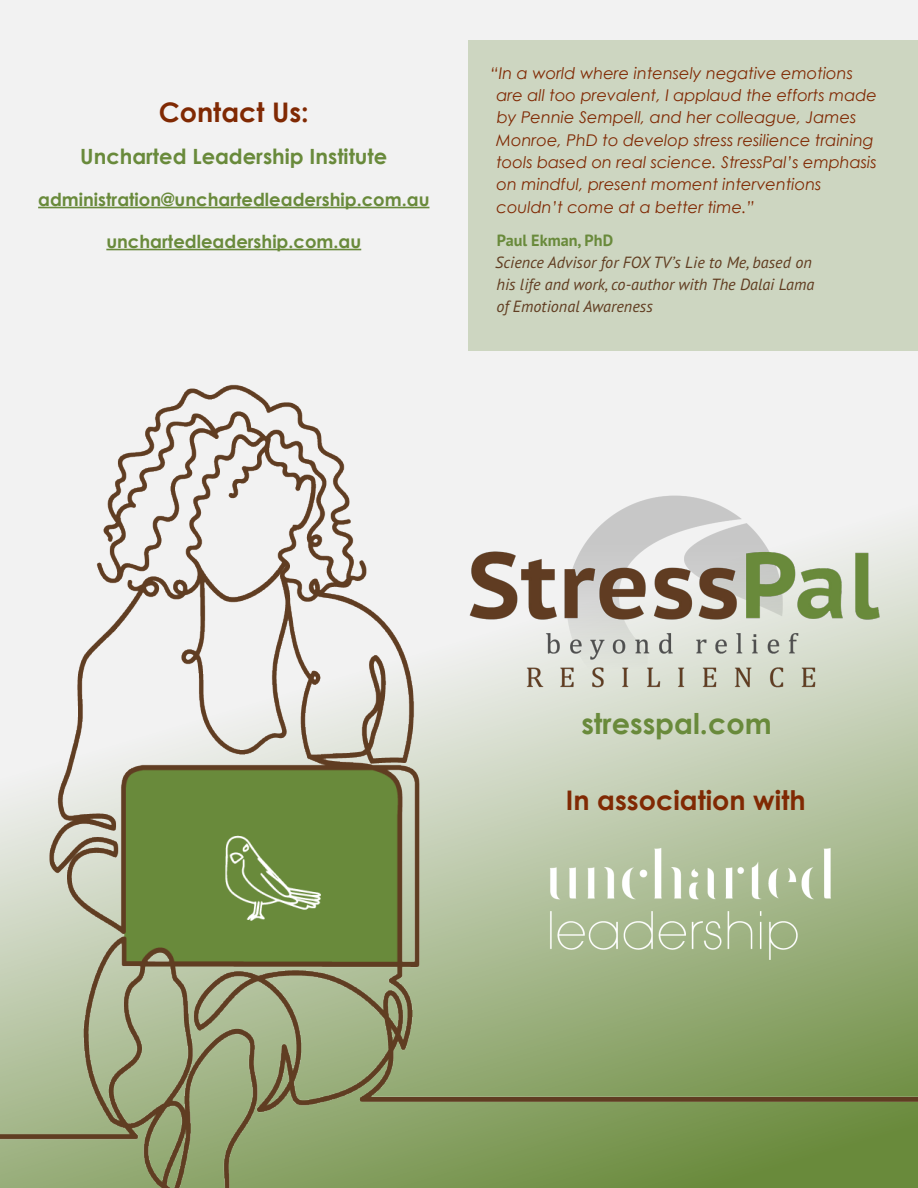
<style>
.page{position:relative;width:918px;height:1188px;background:#f2f2f2}
.page>*{position:absolute;margin:0;border:0;box-sizing:border-box;transform-origin:0 0}
.t1{font:700 28.65px "Century Gothic";color:#698a3b}
.t2{font:700 27px "Century Gothic";color:#802903}
.t3{font:700 21px "Century Gothic";color:#698a3b}
.t4{font:700 18px "Century Gothic";color:#698a3b}
.t5{font:italic 16.2px/22.4px "Century Gothic";color:#802903}
.t6{font:italic 16.2px/22.2px "PT Sans Pro";color:#613d21}
.s1{font-weight:700;font-style:normal;color:#698a3b}
</style>
<div class="page">
<img style="left:0;top:384px;width:918px;height:804px">
<hr style="left:38px;top:207px;width:391px;height:1px;background:#698a3b">
<hr style="left:106px;top:249px;width:255px;height:1px;background:#698a3b">
<img style="left:459px;top:489px;width:431px;height:215px">
<div style="left:468px;top:40px;width:450px;height:311px;background:#cdd6c1"></div>
<img style="left:541px;top:843px;width:297px;height:122px">
<p class="t2" style="left:159px;top:92px;width:152px">Contact Us:</p>
<p class="t3" style="left:80px;top:140px;width:309px">Uncharted Leadership Institute</p>
<p class="t4" style="left:38px;top:186px;width:393px">administration@unchartedleadership.com.au</p>
<p class="t4" style="left:106px;top:228px;width:256px">unchartedleadership.com.au</p>
<p class="t5" style="left:496px;top:62px;width:382px;text-indent:-6px">“In a world where intensely negative emotions are all too prevalent, I applaud the efforts made by Pennie Sempell, and her colleague, James Monroe, PhD to develop stress resilience training tools based on real science. StressPal’s emphasis on mindful, present moment interventions couldn’t come at a better time.”</p>
<p class="t6" style="left:495px;top:228px;width:321px"><span class="s1">Paul Ekman, PhD<br></span>Science Advisor for FOX TV’s Lie to Me, based on his life and work, co-author with The Dalai Lama of Emotional Awareness</p>
<p class="t1" style="left:581px;top:701px;width:192px">stresspal.com</p>
<p class="t2" style="left:566px;top:779px;width:241px">In association with</p>
</div>
